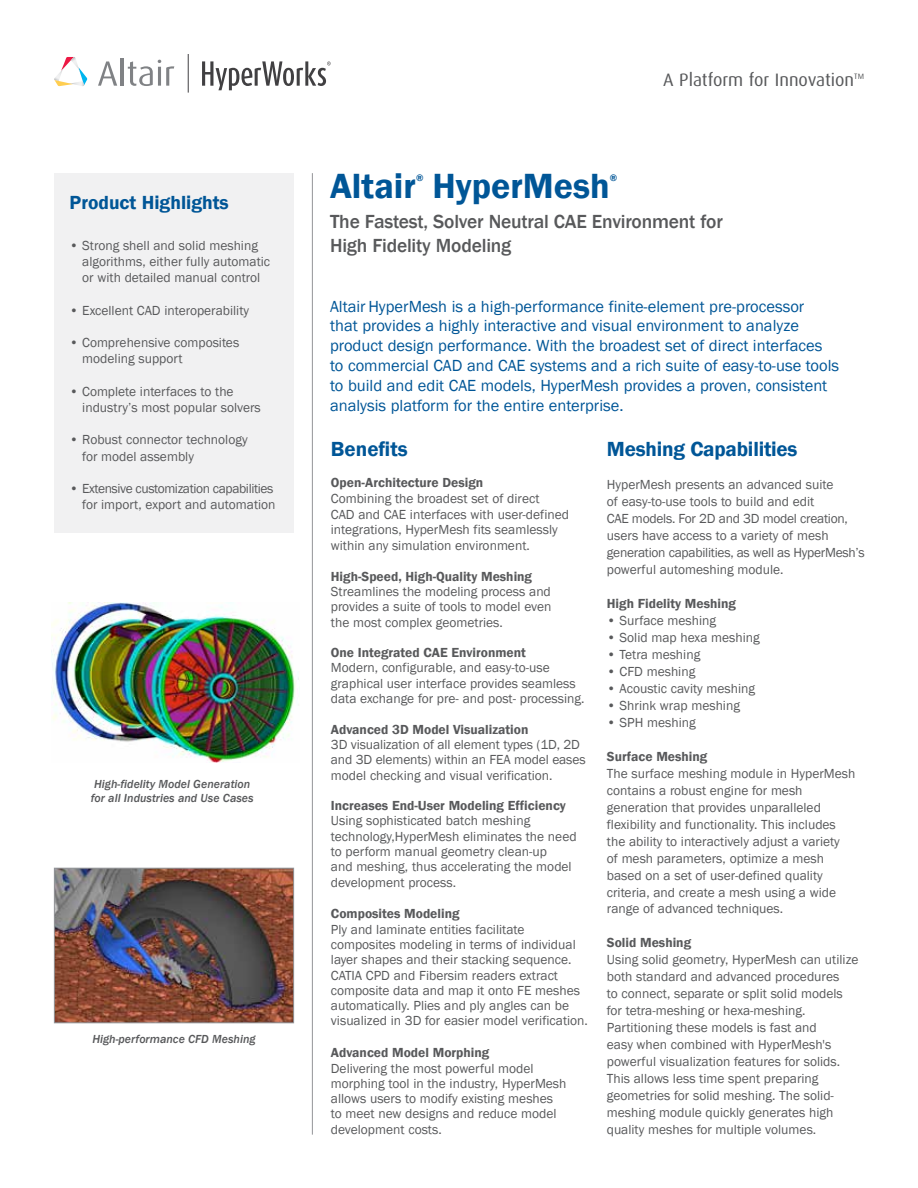
<style>
.page{position:relative;width:918px;height:1188px;background:#fff}
.page>*{position:absolute;margin:0;border:0;box-sizing:border-box;transform-origin:0 0}
.t1{font:600 36px "Franklin Gothic";color:#005697}
.t2{font:600 21px "Franklin Gothic";letter-spacing:-.01em;color:#005697}
.t3{font:500 19.5px/23.4px "Franklin Gothic";letter-spacing:-.01em;color:#58595b}
.t4{font:600 19.5px "Franklin Gothic";color:#005697}
.t5{font:18px "Dax";color:#58595b}
.t6{font:16.5px/19.8px "Franklin Gothic";color:#005697}
.t7{font:13.5px/17px "Franklin Gothic";color:#58595b}
.t8{font:600 13.5px "Franklin Gothic";color:#58595b}
.t9{font:13.5px/16.2px "Franklin Gothic";letter-spacing:-.03em;color:#58595b;text-align:right}
.t10{font:italic 500 12px/14.4px "Franklin Gothic";color:#58595b}
.t11{font:600 9.6px "Franklin Gothic";color:#005697}
.t12{font:7.8px "Dax";color:#58595b}
.s1{font-family:"Franklin Gothic"}
</style>
<div class="page">
<hr style="left:312px;top:173px;width:1px;height:962px;background:#939598">
<img style="left:56px;top:870px;width:236px;height:151px">
<div style="left:54px;top:868px;width:240px;height:155px;border:1px solid #939598"></div>
<img style="left:51px;top:602px;width:248px;height:161px">
<svg style="left:98px;top:61px;width:19px;height:25px"></svg>
<hr style="left:121px;top:58px;width:3px;height:28px;background:#808285">
<svg style="left:128px;top:60px;width:46px;height:26px"></svg>
<svg style="left:54px;top:57px;width:34px;height:29px"></svg>
<hr style="left:188px;top:54px;width:1px;height:39px;background:#414042">
<svg style="left:202px;top:61px;width:129px;height:29px"></svg>
<div style="left:54px;top:173px;width:240px;height:359px;background:#f1f1f2"></div>
<h3 class="t4" style="left:70px;top:190px;width:161px">Product Highlights</h3>
<p class="t7" style="left:82px;top:238px;width:189px;line-height:16.2px;text-indent:-13px">• Strong shell and solid meshing algorithms, either fully automatic or with detailed manual control</p>
<p class="t7" style="left:70px;top:302px;width:181px">• Excellent CAD interoperability</p>
<p class="t7" style="left:82px;top:335px;width:158px;line-height:16.2px;text-indent:-13px">• Comprehensive composites modeling support</p>
<p class="t7" style="left:82px;top:384px;width:180px;line-height:16.2px;text-indent:-13px">• Complete interfaces to the industry’s most popular solvers</p>
<p class="t7" style="left:82px;top:432px;width:167px;line-height:16.2px;text-indent:-13px">• Robust connector technology for model assembly</p>
<p class="t9" style="left:70px;top:481px;width:208px">• Extensive customization capabilities for import, export and automation</p>
<p class="t10" style="left:91px;top:777px;width:164px">High-fidelity Model Generation for all Industries and Use Cases</p>
<p class="t10" style="left:92px;top:1031px;width:165px">High-performance CFD Meshing</p>
<h3 class="t5" style="left:663px;top:70px;width:192px">A Platform for Innovation</h3>
<p class="t12" style="left:854px;top:72px;width:11px">T<span class="s1">M</span></p>
<h1 class="t1" style="left:330px;top:164px;width:87px">Altair</h1>
<p class="t11" style="left:416px;top:172px;width:9px">®</p>
<h1 class="t1" style="left:432px;top:164px;width:179px">HyperMesh</h1>
<p class="t11" style="left:610px;top:172px;width:9px">®</p>
<h3 class="t3" style="left:330px;top:210px;width:394px">The Fastest, Solver Neutral CAE Environment for<br>High Fidelity Modeling</h3>
<p class="t6" style="left:330px;top:297px;width:511px">Altair HyperMesh is a high-performance finite-element pre-processor<br>that provides a highly interactive and visual environment to analyze product design performance. With the broadest set of direct interfaces to commercial CAD and CAE systems and a rich suite of easy-to-use tools to build and edit CAE models, HyperMesh provides a proven, consistent analysis platform for the entire enterprise.</p>
<h2 class="t2" style="left:331px;top:436px;width:78px">Benefits</h2>
<p class="t8" style="left:331px;top:474px;width:154px">Open-Architecture Design</p>
<p class="t7" style="left:331px;top:491px;width:240px;line-height:15.8px">Combining the broadest set of direct<br>CAD and CAE interfaces with user-defined integrations, HyperMesh fits seamlessly within any simulation environment.</p>
<p class="t8" style="left:331px;top:568px;width:203px">High-Speed, High-Quality Meshing</p>
<p class="t7" style="left:331px;top:584px;width:222px;line-height:15.3px;text-align:justify">Streamlines the modeling process and provides a suite of tools to model even the most complex geometries.</p>
<p class="t8" style="left:331px;top:644px;width:197px">One Integrated CAE Environment</p>
<p class="t7" style="left:331px;top:661px;width:255px;line-height:15.3px">Modern, configurable, and easy-to-use graphical user interface provides seamless data exchange for pre- and post- processing.</p>
<p class="t8" style="left:331px;top:721px;width:199px">Advanced 3D Model Visualization</p>
<p class="t7" style="left:331px;top:737px;width:256px;line-height:15.3px">3D visualization of all element types (1D, 2D and 3D elements) within an FEA model eases model checking and visual verification.</p>
<p class="t8" style="left:331px;top:797px;width:237px">Increases End-User Modeling Efficiency</p>
<p class="t7" style="left:331px;top:814px;width:247px;line-height:15.3px">Using sophisticated batch meshing technology,HyperMesh eliminates the need to perform manual geometry clean-up<br>and meshing, thus accelerating the model development process.</p>
<p class="t8" style="left:331px;top:906px;width:130px">Composites Modeling</p>
<p class="t7" style="left:331px;top:922px;width:259px;line-height:15.3px">Ply and laminate entities facilitate composites modeling in terms of individual layer shapes and their stacking sequence.<br>CATIA CPD and Fibersim readers extract composite data and map it onto FE meshes automatically. Plies and ply angles can be visualized in 3D for easier model verification.</p>
<p class="t8" style="left:331px;top:1044px;width:160px">Advanced Model Morphing</p>
<p class="t7" style="left:331px;top:1061px;width:237px;line-height:15.3px">Delivering the most powerful model morphing tool in the industry, HyperMesh allows users to modify existing meshes to meet new designs and reduce model development costs.</p>
<h2 class="t2" style="left:607px;top:436px;width:192px">Meshing Capabilities</h2>
<p class="t7" style="left:607px;top:477px;width:260px">HyperMesh presents an advanced suite<br>of easy-to-use tools to build and edit<br>CAE models. For 2D and 3D model creation, users have access to a variety of mesh generation capabilities, as well as HyperMesh’s powerful automeshing module.</p>
<p class="t8" style="left:607px;top:595px;width:131px">High Fidelity Meshing</p>
<p class="t7" style="left:607px;top:612px;width:111px">• Surface meshing</p>
<p class="t7" style="left:607px;top:629px;width:154px">• Solid map hexa meshing</p>
<p class="t7" style="left:607px;top:646px;width:95px">• Tetra meshing</p>
<p class="t7" style="left:607px;top:663px;width:90px">• CFD meshing</p>
<p class="t7" style="left:607px;top:680px;width:150px">• Acoustic cavity meshing</p>
<p class="t7" style="left:607px;top:697px;width:135px">• Shrink wrap meshing</p>
<p class="t7" style="left:607px;top:714px;width:90px">• SPH meshing</p>
<p class="t8" style="left:607px;top:748px;width:102px">Surface Meshing</p>
<p class="t7" style="left:607px;top:765px;width:250px">The surface meshing module in HyperMesh contains a robust engine for mesh generation that provides unparalleled flexibility and functionality. This includes the ability to interactively adjust a variety<br>of mesh parameters, optimize a mesh based on a set of user-defined quality criteria, and create a mesh using a wide range of advanced techniques.</p>
<p class="t8" style="left:607px;top:935px;width:86px">Solid Meshing</p>
<p class="t7" style="left:607px;top:952px;width:253px">Using solid geometry, HyperMesh can utilize both standard and advanced procedures<br>to connect, separate or split solid models for tetra-meshing or hexa-meshing.<br>Partitioning these models is fast and<br>easy when combined with HyperMesh's powerful visualization features for solids.<br>This allows less time spent preparing geometries for solid meshing. The solid&shy;meshing module quickly generates high quality meshes for multiple volumes.</p>
</div>
